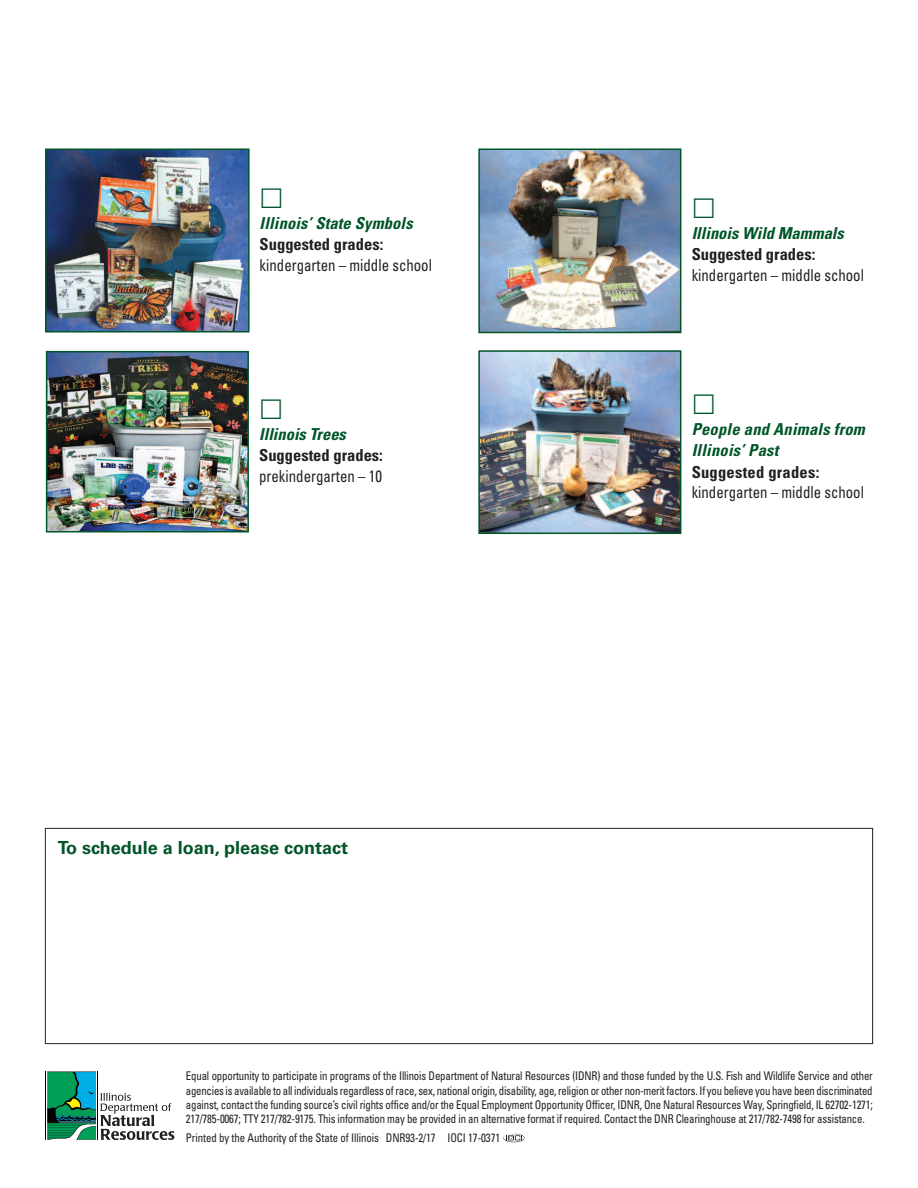
<style>
.page{position:relative;width:918px;height:1188px;background:#fff}
.page>*{position:absolute;margin:0;border:0;box-sizing:border-box;transform-origin:0 0}
.t1{font:700 18px "Univers";color:#005529}
.t2{font:condensed 16.5px "Univers";color:#231f20;scale:.9 1}
.t3{font:italic 700 condensed 16.5px/21px "Univers";letter-spacing:.01em;color:#005529}
.t4{font:700 condensed 16.5px "Univers";color:#231f20}
.t5{font:condensed 12px/14.4px "Univers";letter-spacing:-.005em;color:#231f20;text-align:justify;scale:.9 1}
</style>
<div class="page">
<div style="left:45px;top:828px;width:828px;height:216px;border:1px solid #231f20"></div>
<img style="left:481px;top:353px;width:197px;height:178px">
<div style="left:478px;top:350px;width:203px;height:184px;border:2px solid #005529"></div>
<img style="left:48px;top:151px;width:199px;height:179px">
<div style="left:45px;top:148px;width:205px;height:185px;border:2px solid #005529"></div>
<img style="left:49px;top:354px;width:197px;height:175px">
<div style="left:46px;top:351px;width:203px;height:181px;border:2px solid #005529"></div>
<img style="left:481px;top:151px;width:197px;height:179px">
<div style="left:478px;top:148px;width:203px;height:185px;border:2px solid #005529"></div>
<svg style="left:503px;top:1134px;width:21px;height:8px"></svg>
<hr style="left:45px;top:1072px;width:1px;height:68px;background:#000">
<svg style="left:47px;top:1072px;width:127px;height:68px"></svg>
<h2 class="t3" style="left:260px;top:214px;width:155px">Illinois’ State Symbols</h2>
<h2 class="t4" style="left:260px;top:238px;width:125px">Suggested grades:</h2>
<h2 class="t2" style="left:260px;top:259px;width:193px">kindergarten – middle school</h2>
<h2 class="t3" style="left:259px;top:425px;width:88px">Illinois Trees</h2>
<h2 class="t4" style="left:259px;top:449px;width:125px">Suggested grades:</h2>
<h2 class="t2" style="left:259px;top:470px;width:138px">prekindergarten – 10</h2>
<h1 class="t1" style="left:58px;top:841px;width:292px">To schedule a loan, please contact</h1>
<h2 class="t3" style="left:692px;top:224px;width:154px">Illinois Wild Mammals</h2>
<h2 class="t4" style="left:692px;top:248px;width:125px">Suggested grades:</h2>
<h2 class="t2" style="left:692px;top:269px;width:193px">kindergarten – middle school</h2>
<h2 class="t3" style="left:692px;top:420px;width:175px">People and Animals from<br>Illinois’ Past</h2>
<h2 class="t4" style="left:692px;top:466px;width:129px">Suggested grades:</h2>
<h2 class="t2" style="left:692px;top:487px;width:193px">kindergarten – middle school</h2>
<p class="t5" style="left:186px;top:1070px;width:765px">Equal opportunity to participate in programs of the Illinois Department of Natural Resources (IDNR) and those funded by the U.S. Fish and Wildlife Service and other agencies is available to all individuals regardless of race, sex, national origin, disability, age, religion or other non-merit factors. If you believe you have been discriminated against, contact the funding source’s civil rights office and/or the Equal Employment Opportunity Officer, IDNR, One Natural Resources Way, Springfield, IL 62702-1271; 217/785-0067; TTY 217/782-9175. This information may be provided in an alternative format if required. Contact the DNR Clearinghouse at 217/782-7498 for assistance.</p>
<p class="t5" style="left:186px;top:1132px;width:351px">Printed by the Authority of the State of Illinois DNR93-2/17 IOCI 17-0371</p>
</div>
